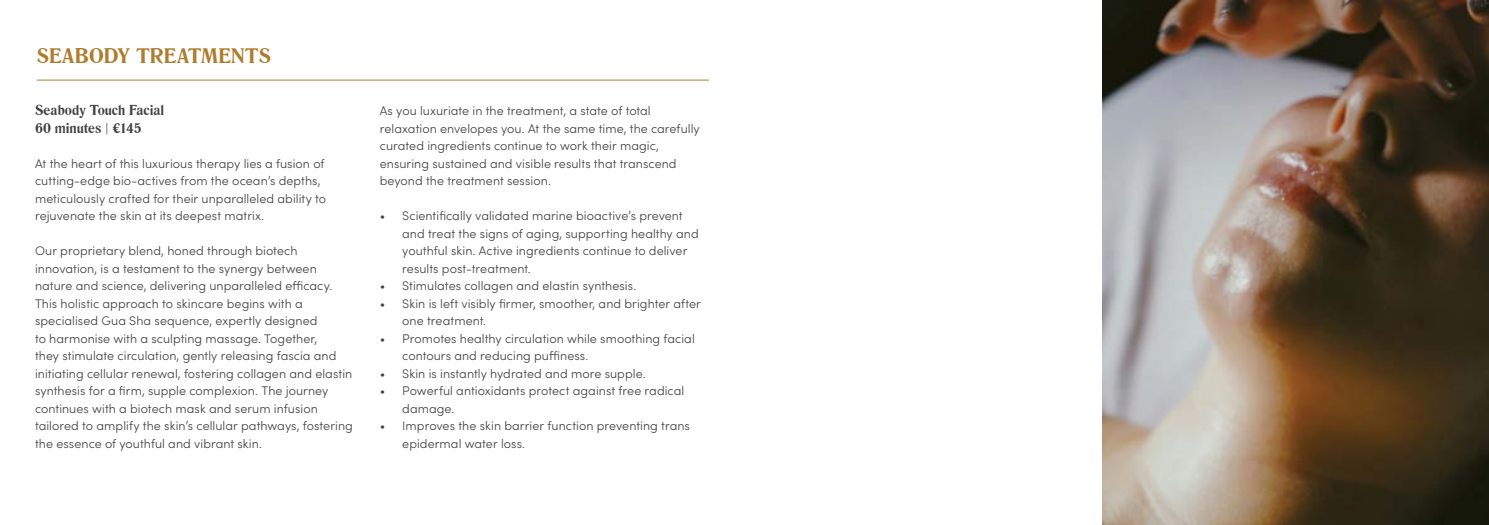
<style>
.page{position:relative;width:1489px;height:525px;background:#fff}
.page>*{position:absolute;margin:0;border:0;box-sizing:border-box;transform-origin:0 0}
.t1{font:700 20px "Romana BT";letter-spacing:.01em;color:#af7d2e}
.t2{font:700 13.75px/17.5px "Romana BT";color:#414042}
.t3{font:300 12.5px/17.5px "Sofia Pro";letter-spacing:.005em;color:#414042}
.s1{font-family:"Sofia Pro";font-weight:300;font-size:12.5px}
</style>
<div class="page">
<hr style="left:37px;top:80px;width:672px;height:1px;background:#af7d2e">
<img style="left:1102px;top:0;width:386px;height:524px">
<h1 class="t1" style="left:37px;top:43px;width:236px">SEABODY TREATMENTS</h1>
<p class="t2" style="left:35px;top:101px;width:131px">Seabody Touch Facial<br>60 minutes <span class="s1">|</span> €145</p>
<p class="t3" style="left:35px;top:154px;width:292px">At the heart of this luxurious therapy lies a fusion of cutting-edge bio-actives from the ocean’s depths, meticulously crafted for their unparalleled ability to rejuvenate the skin at its deepest matrix.</p>
<p class="t3" style="left:35px;top:241px;width:319px">Our proprietary blend, honed through biotech innovation, is a testament to the synergy between nature and science, delivering unparalleled efficacy.<br>This holistic approach to skincare begins with a specialised Gua Sha sequence, expertly designed<br>to harmonise with a sculpting massage. Together,<br>they stimulate circulation, gently releasing fascia and initiating cellular renewal, fostering collagen and elastin synthesis for a firm, supple complexion. The journey continues with a biotech mask and serum infusion tailored to amplify the skin’s cellular pathways, fostering the essence of youthful and vibrant skin.</p>
<p class="t3" style="left:380px;top:101px;width:321px">As you luxuriate in the treatment, a state of total relaxation envelopes you. At the same time, the carefully curated ingredients continue to work their magic, ensuring sustained and visible results that transcend beyond the treatment session.</p>
<p class="t3" style="left:402px;top:206px;width:298px;text-indent:-22px">• Scientifically validated marine bioactive’s prevent and treat the signs of aging, supporting healthy and youthful skin. Active ingredients continue to deliver results post-treatment.</p>
<p class="t3" style="left:380px;top:276px;width:258px">• Stimulates collagen and elastin synthesis.</p>
<p class="t3" style="left:402px;top:294px;width:300px;text-indent:-22px">• Skin is left visibly firmer, smoother, and brighter after one treatment.</p>
<p class="t3" style="left:402px;top:329px;width:294px;text-indent:-22px">• Promotes healthy circulation while smoothing facial contours and reducing puffiness.</p>
<p class="t3" style="left:380px;top:364px;width:267px">• Skin is instantly hydrated and more supple.</p>
<p class="t3" style="left:402px;top:381px;width:283px;text-indent:-22px">• Powerful antioxidants protect against free radical damage.</p>
<p class="t3" style="left:402px;top:416px;width:289px;text-indent:-22px">• Improves the skin barrier function preventing trans epidermal water loss.</p>
</div>
